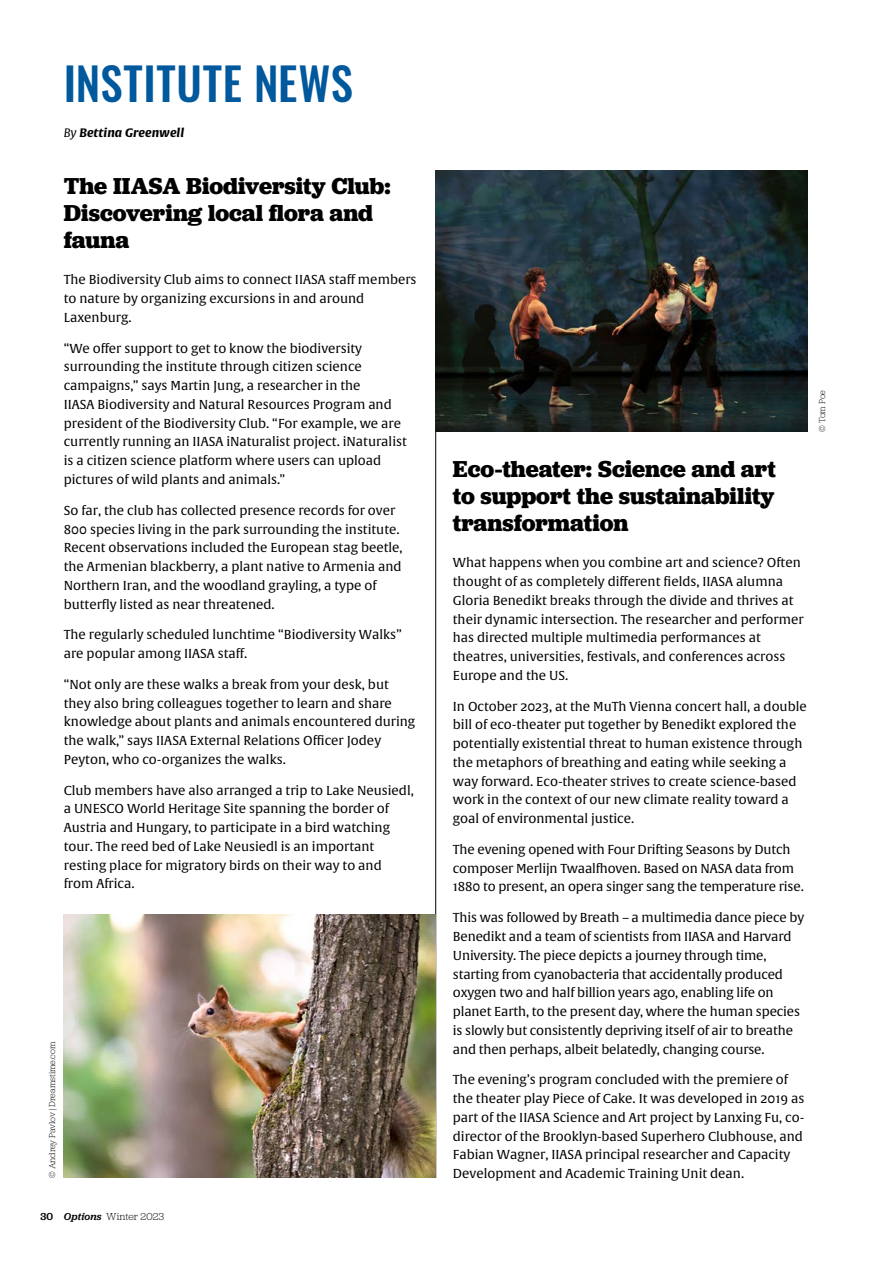
<style>
.page{position:relative;width:893px;height:1263px;background:#fff}
.page>*{position:absolute;margin:0;border:0;box-sizing:border-box;transform-origin:0 0}
.t1{font:500 45px "Oswald";letter-spacing:.015em;color:#00589d}
.t2{font:700 24px/27px "Jubilat";color:#000}
.t3{font:12.75px/18.8px "Alverata";color:#000}
.t4{font:italic 700 12px "Alverata";color:#000}
.t5{font:300 10.5px "Jubilat";letter-spacing:.01em;color:#000}
.t6{font:300 9px "Jubilat";letter-spacing:-.005em;color:#000}
.s1{font-weight:400}
.s2{font-weight:500}
.s3{font-weight:500;font-style:italic}
</style>
<div class="page">
<hr style="left:435px;top:170px;width:1px;height:1008px;background:#000">
<img style="left:436px;top:170px;width:372px;height:262px">
<img style="left:64px;top:915px;width:372px;height:263px">
<h1 class="t1" style="left:64px;top:44px;width:291px">INSTITUTE NEWS</h1>
<p class="t4" style="left:64px;top:125px;width:122px"><span class="s1">By</span> Bettina Greenwell</p>
<h2 class="t2" style="left:64px;top:172px;width:328px">The IIASA Biodiversity Club:<br>Discovering local flora and fauna</h2>
<p class="t3" style="left:64px;top:271px;width:354px">The Biodiversity Club aims to connect IIASA staff members to nature by organizing excursions in and around<br>Laxenburg.</p>
<p class="t3" style="left:64px;top:339px;width:345px">“We offer support to get to know the biodiversity surrounding the institute through citizen science campaigns,” says Martin Jung, a researcher in the<br>IIASA Biodiversity and Natural Resources Program and president of the Biodiversity Club. “For example, we are currently running an IIASA iNaturalist project. iNaturalist is a citizen science platform where users can upload pictures of wild plants and animals.”</p>
<p class="t3" style="left:64px;top:501px;width:340px">So far, the club has collected presence records for over 800 species living in the park surrounding the institute.<br>Recent observations included the European stag beetle, the Armenian blackberry, a plant native to Armenia and Northern Iran, and the woodland grayling, a type of butterfly listed as near threatened.</p>
<p class="t3" style="left:64px;top:626px;width:340px">The regularly scheduled lunchtime “Biodiversity Walks” are popular among IIASA staff.</p>
<p class="t3" style="left:64px;top:675px;width:353px">“Not only are these walks a break from your desk, but they also bring colleagues together to learn and share knowledge about plants and animals encountered during the walk,” says IIASA External Relations Officer Jodey Peyton, who co-organizes the walks.</p>
<p class="t3" style="left:64px;top:781px;width:352px">Club members have also arranged a trip to Lake Neusiedl, a UNESCO World Heritage Site spanning the border of Austria and Hungary, to participate in a bird watching tour. The reed bed of Lake Neusiedl is an important resting place for migratory birds on their way to and from Africa.</p>
<p class="t6" style="left:47px;top:1178px;width:138px;rotate:-90deg">© Andrey Pavlov | Dreamstime.com</p>
<p class="t5" style="left:40px;top:1210px;width:125px"><span class="s2">30</span> <span class="s3">Options</span> Winter 2023</p>
<h2 class="t2" style="left:453px;top:455px;width:325px;text-align:justify">Eco-theater: Science and art to support the sustainability transformation</h2>
<p class="t3" style="left:453px;top:554px;width:352px">What happens when you combine art and science? Often thought of as completely different fields, IIASA alumna Gloria Benedikt breaks through the divide and thrives at their dynamic intersection. The researcher and performer has directed multiple multimedia performances at theatres, universities, festivals, and conferences across Europe and the US.</p>
<p class="t3" style="left:453px;top:697px;width:355px">In October 2023, at the MuTh Vienna concert hall, a double bill of eco-theater put together by Benedikt explored the potentially existential threat to human existence through the metaphors of breathing and eating while seeking a way forward. Eco-theater strives to create science-based work in the context of our new climate reality toward a goal of environmental justice.</p>
<p class="t3" style="left:453px;top:840px;width:352px">The evening opened with Four Drifting Seasons by Dutch composer Merlijn Twaalfhoven. Based on NASA data from<br>1880 to present, an opera singer sang the temperature rise.</p>
<p class="t3" style="left:453px;top:909px;width:353px">This was followed by Breath – a multimedia dance piece by Benedikt and a team of scientists from IIASA and Harvard University. The piece depicts a journey through time, starting from cyanobacteria that accidentally produced oxygen two and half billion years ago, enabling life on planet Earth, to the present day, where the human species is slowly but consistently depriving itself of air to breathe and then perhaps, albeit belatedly, changing course.</p>
<p class="t3" style="left:453px;top:1071px;width:353px">The evening’s program concluded with the premiere of the theater play Piece of Cake. It was developed in 2019 as part of the IIASA Science and Art project by Lanxing Fu, co&shy;director of the Brooklyn-based Superhero Clubhouse, and Fabian Wagner, IIASA principal researcher and Capacity</p>
<p class="t3" style="left:453px;top:1164px;width:293px">Development and Academic Training Unit dean.</p>
<p class="t6" style="left:817px;top:432px;width:43px;rotate:-90deg">© Tom Poe</p>
</div>
